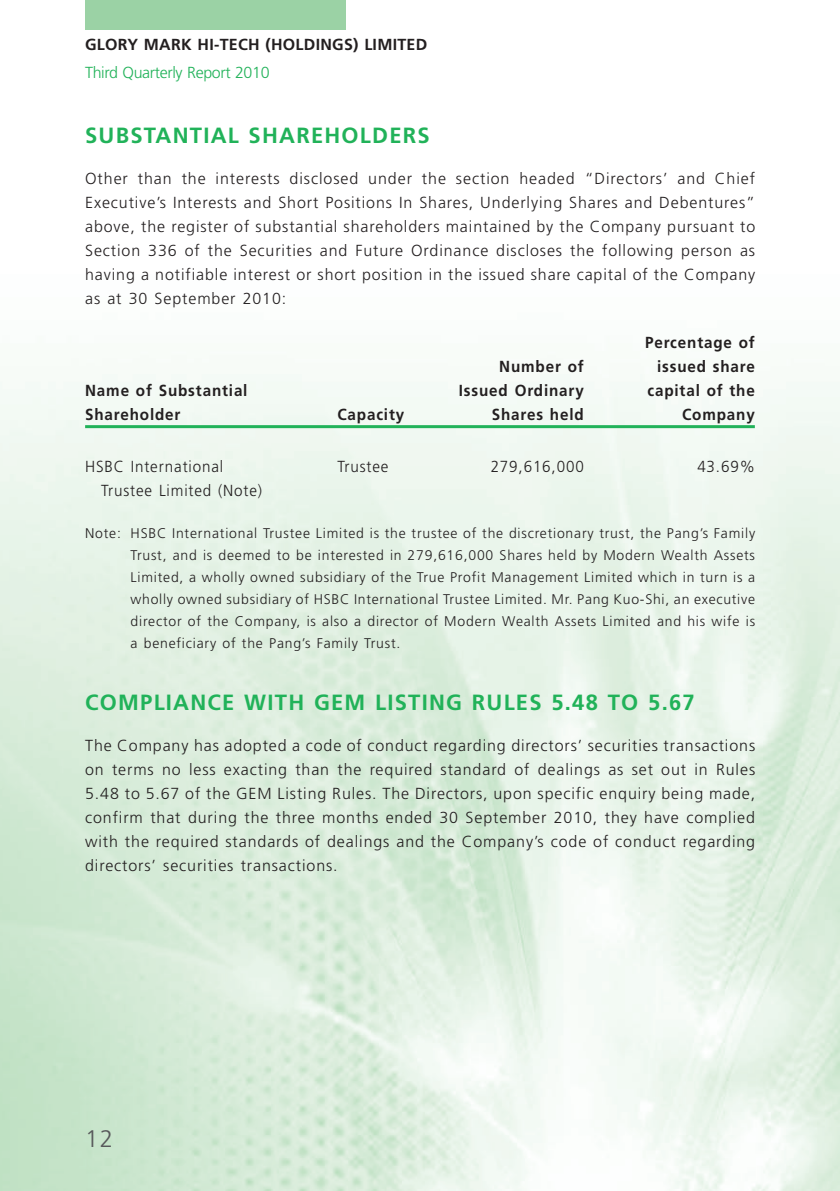
<style>
.page{position:relative;width:840px;height:1191px;background:#fff}
.page>*{position:absolute;margin:0;border:0;box-sizing:border-box;transform-origin:0 0}
.t1{font:300 24px "Frutiger LT Std";color:#57585a}
.t2{font:700 22px "Frutiger LT Std";letter-spacing:.055em;color:#21b259}
.t3{font:300 16px/24px "Frutiger LT Std";letter-spacing:.055em;color:#231f20;text-align:justify}
.t4{font:700 16px "Frutiger LT Std";letter-spacing:.055em;color:#231f20;scale:.95 1}
.t5{font:300 16px "Frutiger LT Std";letter-spacing:.055em;color:#231f20;scale:.95 1}
.t6{font:700 16px "Frutiger LT Std";letter-spacing:.055em;color:#231f20}
.t7{font:300 16px "Frutiger LT Std";letter-spacing:-.025em;color:#21b259}
.t8{font:300 14px/22px "Frutiger LT Std";letter-spacing:.055em;color:#231f20;text-align:justify}
</style>
<div class="page">
<img style="left:0;top:374px;width:840px;height:817px">
<div style="left:85px;top:0;width:260px;height:30px;background:#9bd2a5"></div>
<hr style="left:85px;top:425px;width:669px;height:3px;background:#21b259">
<p class="t6" style="left:85px;top:35px;width:86px">GLORY MARK</p>
<p class="t6" style="left:197px;top:35px;width:205px">HI-TECH (HOLDINGS) LIMITED</p>
<p class="t7" style="left:85px;top:63px;width:186px">Third Quarterly Report 2010</p>
<h2 class="t2" style="left:85px;top:122px;width:60px">SUBSTANTIA</h2>
<h2 class="t2" style="left:228px;top:122px;width:38px">L SHAREHO</h2>
<h2 class="t2" style="left:360px;top:122px;width:27px">LDERS</h2>
<p class="t3" style="left:85px;top:167px;width:671px">Other than the interests disclosed under the section headed “Directors’ and Chief Executive’s Interests and Short Positions In Shares, Underlying Shares and Debentures” above, the register of substantial shareholders maintained by the Company pursuant to Section 336 of the Securities and Future Ordinance discloses the following person as having a notifiable interest or short position in the issued share capital of the Company as at 30 September 2010:</p>
<p class="t4" style="left:584px;top:333px;width:20px">P</p>
<p class="t4" style="left:654px;top:333px;width:107px">ercentage of</p>
<p class="t4" style="left:499px;top:357px;width:90px">Number of</p>
<p class="t4" style="left:656px;top:357px;width:104px">issued share</p>
<p class="t4" style="left:85px;top:381px;width:172px">Name of Substantial</p>
<p class="t4" style="left:458px;top:381px;width:133px">Issued Ordinary</p>
<p class="t4" style="left:647px;top:381px;width:114px">capital of the</p>
<p class="t4" style="left:85px;top:405px;width:102px">Shareholder</p>
<p class="t4" style="left:337px;top:405px;width:72px">Capacity</p>
<p class="t4" style="left:491px;top:405px;width:98px">Shares held</p>
<p class="t4" style="left:681px;top:405px;width:78px">Company</p>
<p class="t5" style="left:85px;top:457px;width:147px">HSBC International</p>
<p class="t5" style="left:337px;top:457px;width:55px">Trustee</p>
<p class="t5" style="left:490px;top:457px;width:99px">279,616,000</p>
<p class="t5" style="left:697px;top:457px;width:62px">43.69%</p>
<p class="t5" style="left:101px;top:481px;width:171px">Trustee Limited (Note)</p>
<p class="t8" style="left:130px;top:522px;width:626px;text-indent:-45px">Note: HSBC International Trustee Limited is the trustee of the discretionary trust, the Pang’s Family Trust, and is deemed to be interested in 279,616,000 Shares held by Modern Wealth Assets Limited, a wholly owned subsidiary of the True Profit Management Limited which in turn is a wholly owned subsidiary of HSBC International Trustee Limited. Mr. Pang Kuo-Shi, an executive director of the Company, is also a director of Modern Wealth Assets Limited and his wife is a beneficiary of the Pang’s Family Trust.</p>
<h2 class="t2" style="left:85px;top:689px;width:95px">COMPLIAN</h2>
<h2 class="t2" style="left:207px;top:689px;width:53px">CE WITH</h2>
<h2 class="t2" style="left:314px;top:689px;width:86px">GEM LISTIN</h2>
<h2 class="t2" style="left:446px;top:689px;width:250px">G RULES 5.48 TO 5.67</h2>
<p class="t3" style="left:85px;top:733px;width:671px">The Company has adopted a code of conduct regarding directors’ securities transactions on terms no less exacting than the required standard of dealings as set out in Rules 5.48 to 5.67 of the GEM Listing Rules. The Directors, upon specific enquiry being made, confirm that during the three months ended 30 September 2010, they have complied with the required standards of dealings and the Company’s code of conduct regarding directors’ securities transactions.</p>
<h1 class="t1" style="left:85px;top:1124px;width:26px">12</h1>
</div>
